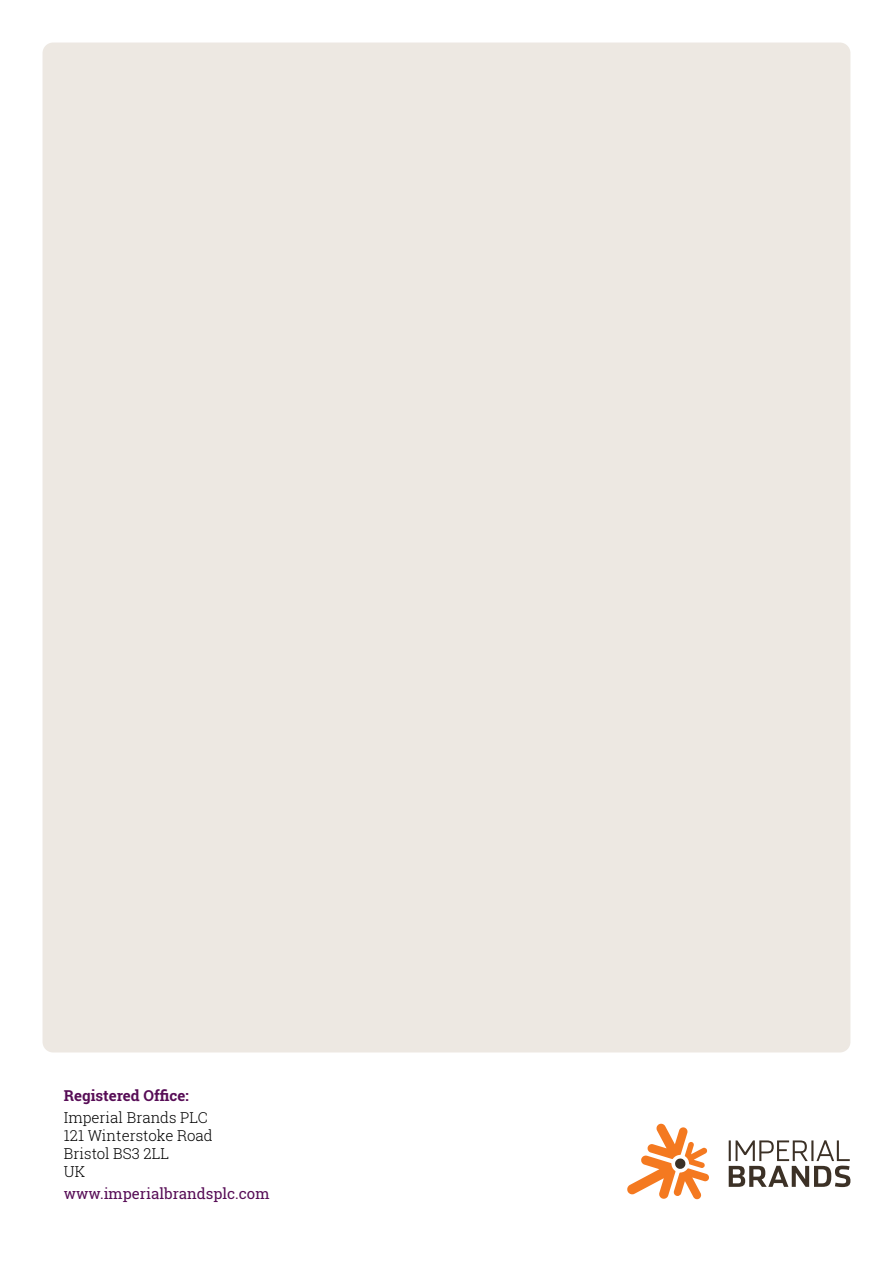
<style>
.page{position:relative;width:893px;height:1263px;background:#fff}
.page>*{position:absolute;margin:0;border:0;box-sizing:border-box;transform-origin:0 0}
.t1{font:300 15px/18px "Roboto Slab";color:#000}
.t2{font:15px "Roboto Slab";color:#570d56}
.t3{font:700 15px "Roboto Slab";color:#570d56}
</style>
<div class="page">
<div style="left:43px;top:43px;width:807px;height:1009px;background:#ede8e2;border-radius:11px"></div>
<svg style="left:729px;top:1140px;width:121px;height:47px"></svg>
<svg style="left:627px;top:1124px;width:82px;height:75px"></svg>
<p class="t3" style="left:64px;top:1085px;width:126px">Registered Office:</p>
<p class="t1" style="left:64px;top:1108px;width:151px">Imperial Brands PLC<br>121 Winterstoke Road<br>Bristol BS3 2LL<br>UK</p>
<p class="t2" style="left:64px;top:1183px;width:207px">www.imperialbrandsplc.com</p>
</div>
